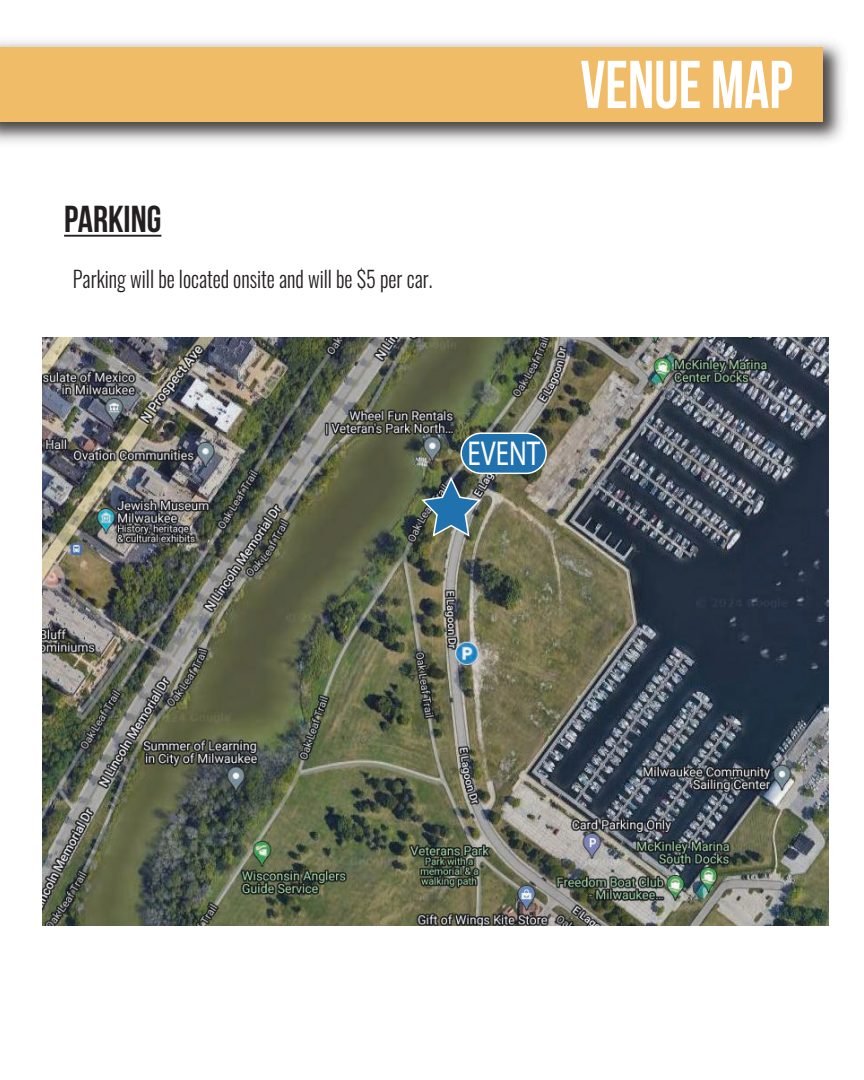
<style>
.page{position:relative;width:864px;height:1080px;background:#fff}
.page>*{position:absolute;margin:0;border:0;box-sizing:border-box;transform-origin:0 0}
.t1{font:700 67.5px "Bebas Neue";color:#fff;scale:.91 1}
.t2{font:700 37.5px "Bebas Neue";color:#231f20}
.t3{font:34.65px "Myriad Pro";color:#fff;scale:.78 1}
.t4{font:300 22.5px "Oswald";color:#231f20;scale:.9 1}
</style>
<div class="page">
<img style="left:42px;top:338px;width:786px;height:588px">
<img style="left:0;top:41px;width:844px;height:102px">
<div style="left:0;top:47px;width:823px;height:75px;background:#f1bc67"></div>
<hr style="left:64px;top:235px;width:97px;height:2px;background:#231f20">
<div style="left:461px;top:433px;width:85px;height:40px;background:#2072ae;border-radius:20px"></div>
<div style="left:460px;top:432px;width:87px;height:42px;border:2px solid #fff;border-radius:20px"></div>
<svg style="left:420px;top:475px;width:63px;height:63px;background:#55727a"></svg>
<h2 class="t2" style="left:64px;top:198px;width:99px">PARKING</h2>
<p class="t4" style="left:73px;top:259px;width:401px">Parking will be located onsite and will be $5 per car.</p>
<h1 class="t1" style="left:580px;top:48px;width:235px">VENUE MAP</h1>
<h3 class="t3" style="left:467px;top:432px;width:95px">EVENT</h3>
</div>
